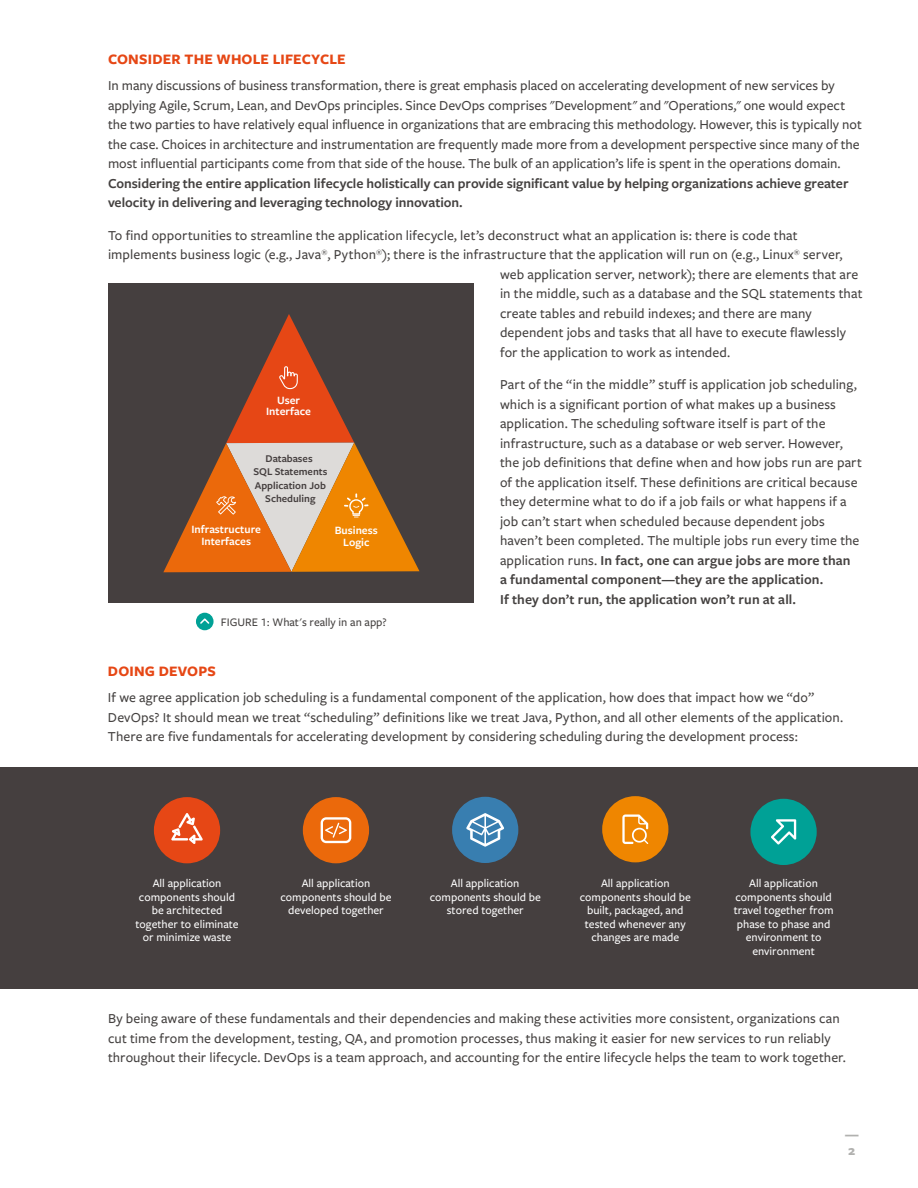
<style>
.page{position:relative;width:918px;height:1188px;background:#fff}
.page>*{position:absolute;margin:0;border:0;box-sizing:border-box;transform-origin:0 0}
.t1{font:700 15px "Freight Sans Pro";letter-spacing:.01em;color:#e64715}
.t2{font:500 14.25px/19.5px "Freight Sans Pro";letter-spacing:.005em;color:#444140}
.t3{font:600 14.25px/19.5px "Freight Sans Pro";letter-spacing:-.005em;color:#444140}
.t4{font:700 14.25px/15.8px "Freight Sans Pro";color:#b1b1af}
.t5{font:500 12px/13.5px "Freight Sans Pro";color:#fff;text-align:center}
.t6{font:500 12px "Freight Sans Pro";color:#444140}
.t7{font:600 11.55px/11.6px "Freight Sans Pro";color:#fff;text-align:center}
.t8{font:600 10.8px/13.2px "Freight Sans Pro";color:#453f3f;text-align:center}
.s1{font-weight:600}
</style>
<div class="page">
<div style="left:196px;top:613px;width:18px;height:17px;background:#00a196;border-radius:50%"></div>
<svg style="left:200px;top:618px;width:10px;height:6px"></svg>
<div style="left:109px;top:283px;width:365px;height:320px;background:#453f3f"></div>
<svg style="left:163px;top:314px;width:257px;height:258px"></svg>
<div style="left:0;top:767px;width:918px;height:222px;background:#453f3f"></div>
<div style="left:303px;top:797px;width:66px;height:66px;background:#eb690b;border-radius:50%"></div>
<div style="left:452px;top:797px;width:66px;height:66px;background:#387eb0;border-radius:50%"></div>
<div style="left:602px;top:796px;width:66px;height:66px;background:#ef8600;border-radius:50%"></div>
<div style="left:750px;top:799px;width:67px;height:66px;background:#00a196;border-radius:50%"></div>
<div style="left:154px;top:797px;width:66px;height:66px;background:#e64715;border-radius:50%"></div>
<svg style="left:321px;top:817px;width:30px;height:26px"></svg>
<svg style="left:171px;top:813px;width:32px;height:31px"></svg>
<svg style="left:466px;top:813px;width:38px;height:34px"></svg>
<svg style="left:622px;top:814px;width:26px;height:30px"></svg>
<svg style="left:771px;top:819px;width:25px;height:26px"></svg>
<p class="t1" style="left:108px;top:49px;width:239px">CONSIDER THE WHOLE LIFECYCLE</p>
<p class="t2" style="left:108px;top:75px;width:755px">In many discussions of business transformation, there is great emphasis placed on accelerating development of new services by applying Agile, Scrum, Lean, and DevOps principles. Since DevOps comprises "Development" and "Operations," one would expect the two parties to have relatively equal influence in organizations that are embracing this methodology. However, this is typically not the case. Choices in architecture and instrumentation are frequently made more from a development perspective since many of the most influential participants come from that side of the house. The bulk of an application’s life is spent in the operations domain.</p>
<p class="t3" style="left:108px;top:173px;width:742px">Considering the entire application lifecycle holistically can provide significant value by helping organizations achieve greater velocity in delivering and leveraging technology innovation.</p>
<p class="t2" style="left:108px;top:225px;width:691px">To find opportunities to streamline the application lifecycle, let’s deconstruct what an application is: there is code that</p>
<p class="t2" style="left:108px;top:244px;width:736px">implements business logic (e.g., Java<sup>®</sup>, Python<sup>®</sup>); there is the infrastructure that the application will run on (e.g., Linux<sup>®</sup> server,</p>
<p class="t2" style="left:500px;top:264px;width:360px">web application server, network); there are elements that are</p>
<p class="t2" style="left:500px;top:283px;width:364px">in the middle, such as a database and the SQL statements that</p>
<p class="t2" style="left:500px;top:303px;width:313px">create tables and rebuild indexes; and there are many</p>
<p class="t2" style="left:500px;top:322px;width:348px">dependent jobs and tasks that all have to execute flawlessly</p>
<p class="t2" style="left:500px;top:342px;width:232px">for the application to work as intended.</p>
<p class="t2" style="left:500px;top:374px;width:364px">Part of the “in the middle” stuff is application job scheduling, which is a significant portion of what makes up a business application. The scheduling software itself is part of the infrastructure, such as a database or web server. However, the job definitions that define when and how jobs run are part of the application itself. These definitions are critical because they determine what to do if a job fails or what happens if a job can’t start when scheduled because dependent jobs haven’t been completed. The multiple jobs run every time the application runs. <span class="s1">In fact, one can argue jobs are more than<br>a fundamental component—they are the application.<br>If they don’t run, the application won’t run at all.</span></p>
<p class="t7" style="left:266px;top:394px;width:46px">User<br>Interface</p>
<p class="t8" style="left:253px;top:451px;width:75px">Databases<br>SQL Statements<br>Application Job<br>Scheduling</p>
<p class="t7" style="left:191px;top:523px;width:71px">Infrastructure<br>Interfaces</p>
<p class="t7" style="left:335px;top:524px;width:45px">Business<br>Logic</p>
<p class="t6" style="left:221px;top:614px;width:167px">FIGURE 1: What's really in an app?</p>
<p class="t1" style="left:108px;top:661px;width:110px">DOING DEVOPS</p>
<p class="t2" style="left:108px;top:687px;width:737px">If we agree application job scheduling is a fundamental component of the application, how does that impact how we “do”<br>DevOps? It should mean we treat “scheduling” definitions like we treat Java, Python, and all other elements of the application.<br>There are five fundamentals for accelerating development by considering scheduling during the development process:</p>
<p class="t5" style="left:136px;top:876px;width:105px">All application components should be architected together to eliminate or minimize waste</p>
<p class="t5" style="left:280px;top:876px;width:113px">All application components should be developed together</p>
<p class="t5" style="left:430px;top:876px;width:113px">All application components should be stored together</p>
<p class="t5" style="left:580px;top:876px;width:113px">All application components should be built, packaged, and tested whenever any changes are made</p>
<p class="t5" style="left:734px;top:876px;width:101px">All application components should travel together from phase to phase and environment to environment</p>
<p class="t2" style="left:108px;top:1008px;width:739px">By being aware of these fundamentals and their dependencies and making these activities more consistent, organizations can cut time from the development, testing, QA, and promotion processes, thus making it easier for new services to run reliably throughout their lifecycle. DevOps is a team approach, and accounting for the entire lifecycle helps the team to work together.</p>
<p class="t4" style="left:845px;top:1126px;width:16px">—<br>2</p>
</div>
